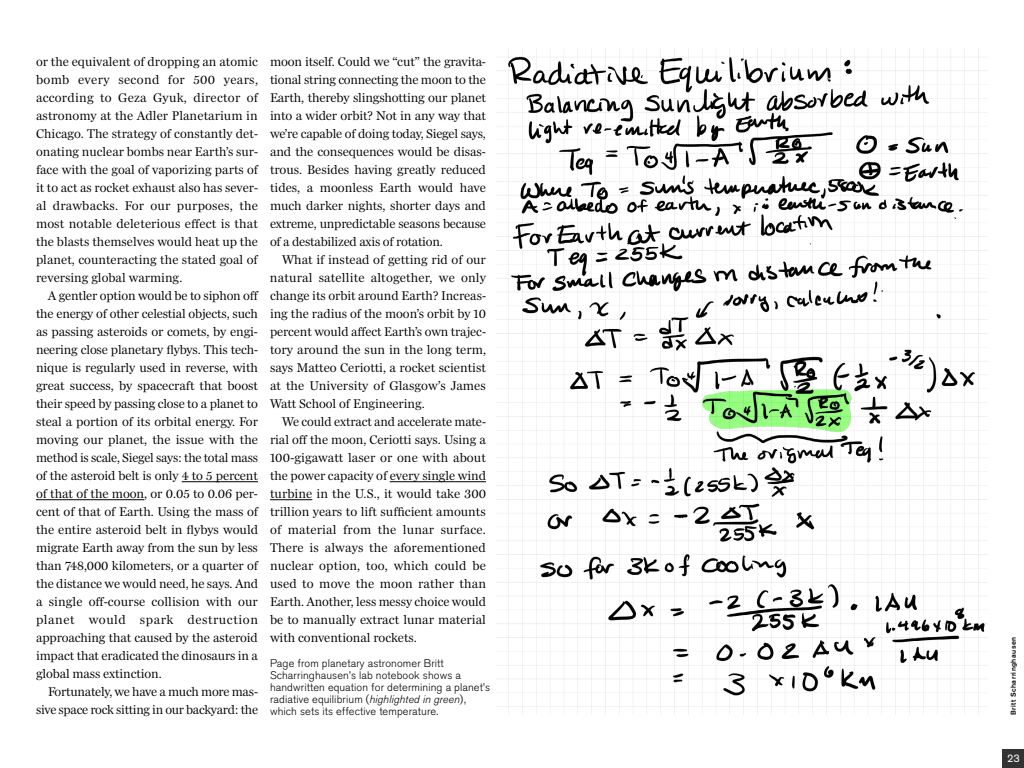
<style>
.page{position:relative;width:1024px;height:768px;background:#fff}
.page>*{position:absolute;margin:0;border:0;box-sizing:border-box;transform-origin:0 0}
.t1{font:13px/18px "Miller Daily One";letter-spacing:-.005em;color:#000;text-align:justify}
.t2{font:300 11px/12px "Akzidenz Grotesk BQ";letter-spacing:.01em;color:#000}
.t3{font:11px "Akzidenz Grotesk BE";color:#fff}
.t4{font:500 7px "Akzidenz Grotesk BE";letter-spacing:.06em;color:#000}
.s1{font-style:italic}
</style>
<div class="page">
<hr style="left:182px;top:482px;width:76px;height:1px;background:#000">
<hr style="left:36px;top:500px;width:108px;height:1px;background:#000">
<hr style="left:390px;top:482px;width:96px;height:1px;background:#000">
<hr style="left:270px;top:500px;width:42px;height:1px;background:#000">
<img style="left:496px;top:48px;width:492px;height:667px">
<div style="left:1003px;top:749px;width:21px;height:19px;background:#333"></div>
<p class="t1" style="left:36px;top:53px;width:224px">or the equivalent of dropping an atomic bomb every second for 500 years, according to Geza Gyuk, director of astronomy at the Adler Planetarium in Chicago. The strategy of constantly det&shy;onating nuclear bombs near Earth’s sur&shy;face with the goal of vaporizing parts of it to act as rocket exhaust also has sever&shy;al drawbacks. For our purposes, the most notable deleterious effect is that the blasts themselves would heat up the planet, counteracting the stated goal of reversing global warming.</p>
<p class="t1" style="left:36px;top:287px;width:224px;text-indent:12px">A gentler option would be to siphon off the energy of other celestial objects, such as passing asteroids or comets, by engi&shy;neering close planetary flybys. This tech&shy;nique is regularly used in reverse, with great success, by spacecraft that boost their speed by passing close to a planet to steal a portion of its orbital energy. For moving our planet, the issue with the method is scale, Siegel says: the total mass of the asteroid belt is only 4 to 5 percent of that of the moon, or 0.05 to 0.06 per&shy;cent of that of Earth. Using the mass of the entire asteroid belt in flybys would migrate Earth away from the sun by less than 748,000 kilometers, or a quarter of the distance we would need, he says. And a single off-course collision with our planet would spark destruction approaching that caused by the asteroid impact that eradicated the dinosaurs in a global mass extinction.</p>
<p class="t1" style="left:36px;top:683px;width:224px;text-align:right">Fortunately, we have a much more mas&shy;sive space rock sitting in our backyard: the</p>
<p class="t1" style="left:270px;top:53px;width:218px">moon itself. Could we “cut” the gravita&shy;tional string connecting the moon to the Earth, thereby slingshotting our planet into a wider orbit? Not in any way that we’re capable of doing today, Siegel says, and the consequences would be disas&shy;trous. Besides having greatly reduced tides, a moonless Earth would have much darker nights, shorter days and extreme, unpredictable seasons because of a destabilized axis of rotation.</p>
<p class="t1" style="left:270px;top:251px;width:218px;text-indent:12px">What if instead of getting rid of our natural satellite altogether, we only change its orbit around Earth? Increas&shy;ing the radius of the moon’s orbit by 10 percent would affect Earth’s own trajec&shy;tory around the sun in the long term, says Matteo Ceriotti, a rocket scientist at the University of Glasgow’s James Watt School of Engineering.</p>
<p class="t1" style="left:270px;top:413px;width:218px;text-indent:12px">We could extract and accelerate mate&shy;rial off the moon, Ceriotti says. Using a 100-gigawatt laser or one with about the power capacity of every single wind turbine in the U.S., it would take 300 trillion years to lift sufficient amounts of material from the lunar surface.<br>There is always the aforementioned nuclear option, too, which could be used to move the moon rather than Earth. Another, less messy choice would be to manually extract lunar material with conventional rockets.</p>
<p class="t2" style="left:270px;top:657px;width:222px">Page from planetary astronomer Britt Scharringhausen’s lab notebook shows a handwritten equation for determining a planet’s radiative equilibrium (<span class="s1">highlighted in green</span>), which sets its effective temperature.</p>
<p class="t4" style="left:1009px;top:715px;width:79px;rotate:-90deg">Britt Scharringhausen</p>
<p class="t3" style="left:1007px;top:752px;width:14px">23</p>
</div>
